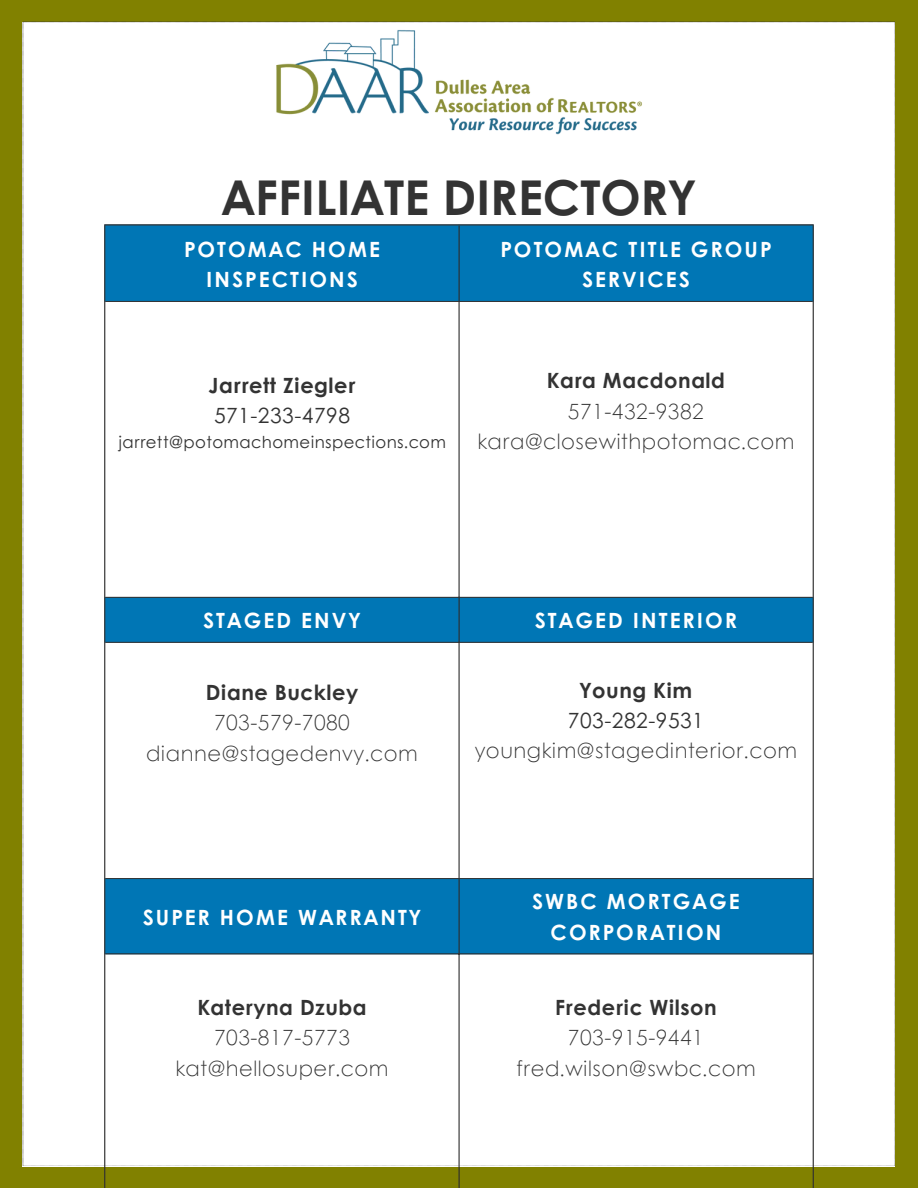
<style>
.page{position:relative;width:918px;height:1188px;background:#818100}
.page>*{position:absolute;margin:0;border:0;box-sizing:border-box;transform-origin:0 0}
.t1{font:700 48px "Century Gothic";color:#333}
.t2{font:300 21px "Century Gothic";letter-spacing:.025em;color:#333}
.t3{font:700 21px/30.3px "Century Gothic";letter-spacing:.1em;color:#fff;text-align:center}
.t4{font:700 21px "Century Gothic";letter-spacing:.025em;color:#333}
.t5{font:21px "Century Gothic";letter-spacing:.025em;color:#333}
.t6{font:16.5px "Century Gothic";letter-spacing:.025em;color:#333}
</style>
<div class="page">
<div style="left:23px;top:22px;width:872px;height:1144px;background:#fff"></div>
<svg style="left:105px;top:226px;width:708px;height:728px;background:#bad9ea"></svg>
<hr style="left:459px;top:226px;width:1px;height:962px;background:#333">
<hr style="left:105px;top:301px;width:708px;height:1px;background:#333">
<hr style="left:105px;top:597px;width:708px;height:1px;background:#333">
<hr style="left:105px;top:642px;width:708px;height:1px;background:#333">
<hr style="left:105px;top:878px;width:708px;height:1px;background:#333">
<hr style="left:105px;top:954px;width:708px;height:1px;background:#333">
<hr style="left:104px;top:226px;width:1px;height:962px;background:#333">
<hr style="left:813px;top:226px;width:1px;height:962px;background:#333">
<hr style="left:104px;top:224px;width:710px;height:2px;background:#333">
<hr style="left:104px;top:1187px;width:710px;height:1px;background:#333">
<img style="left:259px;top:25px;width:400px;height:114px">
<p class="t1" style="left:222px;top:161px;width:476px">AFFILIATE DIRECTORY</p>
<p class="t3" style="left:184px;top:233px;width:197px">POTOMAC HOME<br>INSPECTIONS</p>
<h1 class="t3" style="left:501px;top:233px;width:272px">POTOMAC TITLE GROUP<br>SERVICES</h1>
<p class="t4" style="left:209px;top:369px;width:148px">Jarrett Ziegler</p>
<p class="t5" style="left:214px;top:399px;width:137px">571-233-4798</p>
<p class="t6" style="left:118px;top:429px;width:329px">jarrett@potomachomeinspections.com</p>
<p class="t4" style="left:547px;top:365px;width:180px">Kara Macdonald</p>
<p class="t2" style="left:568px;top:395px;width:137px">571-432-9382</p>
<p class="t2" style="left:477px;top:425px;width:319px">kara@closewithpotomac.com</p>
<p class="t3" style="left:203px;top:604px;width:159px">STAGED ENVY</p>
<p class="t3" style="left:535px;top:604px;width:204px">STAGED INTERIOR</p>
<p class="t4" style="left:206px;top:676px;width:154px">Diane Buckley</p>
<p class="t2" style="left:214px;top:707px;width:137px">703-579-7080</p>
<p class="t2" style="left:146px;top:737px;width:273px">dianne@stagedenvy.com</p>
<p class="t3" style="left:143px;top:901px;width:280px">SUPER HOME WARRANTY</p>
<p class="t4" style="left:197px;top:991px;width:171px">Kateryna Dzuba</p>
<p class="t2" style="left:214px;top:1022px;width:137px">703-817-5773</p>
<p class="t2" style="left:175px;top:1052px;width:215px">kat@hellosuper.com</p>
<p class="t4" style="left:580px;top:674px;width:114px">Young Kim</p>
<p class="t5" style="left:568px;top:704px;width:137px">703-282-9531</p>
<p class="t2" style="left:475px;top:735px;width:324px">youngkim@stagedinterior.com</p>
<p class="t3" style="left:532px;top:886px;width:209px">SWBC MORTGAGE<br>CORPORATION</p>
<p class="t4" style="left:555px;top:991px;width:163px">Frederic Wilson</p>
<p class="t2" style="left:568px;top:1022px;width:137px">703-915-9441</p>
<p class="t2" style="left:516px;top:1052px;width:241px">fred.wilson@swbc.com</p>
</div>
